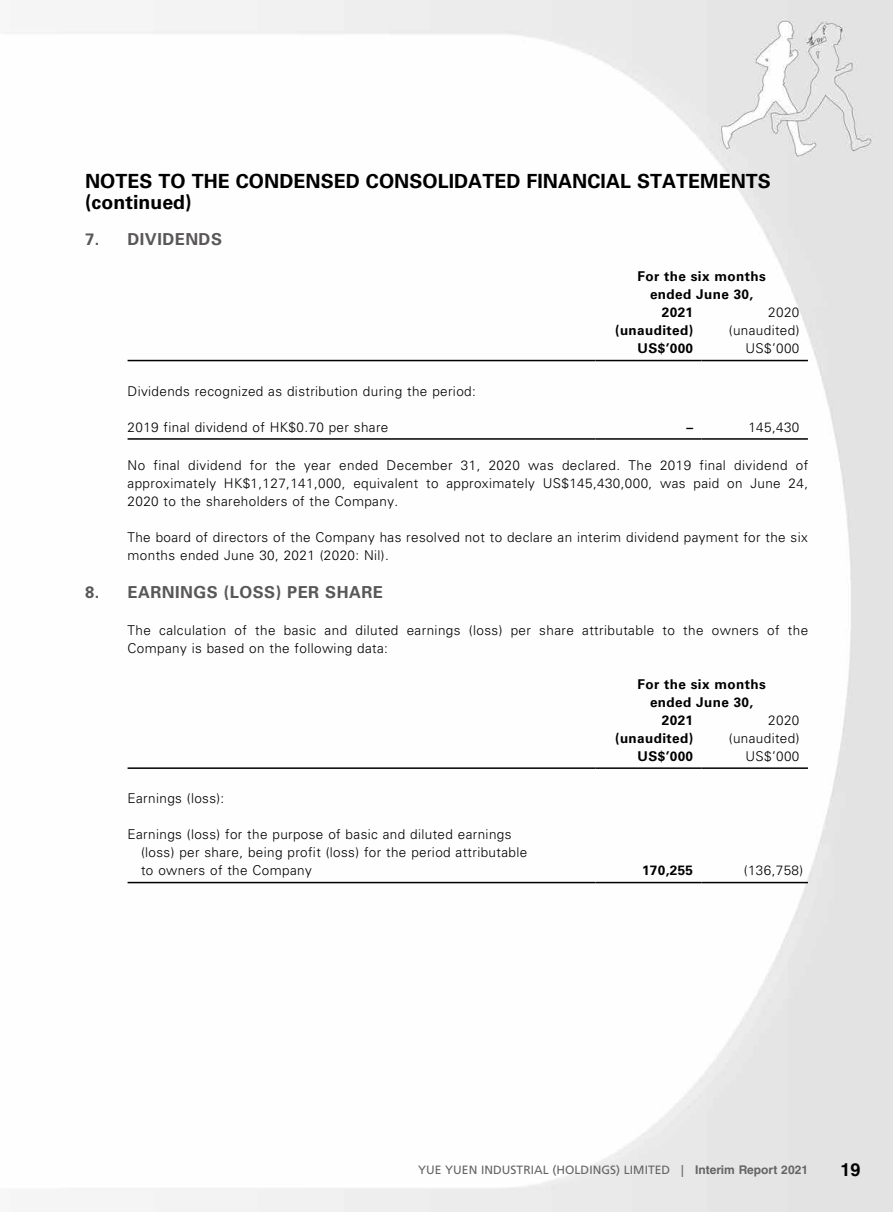
<style>
.page{position:relative;width:893px;height:1212px;background:#fff}
.page>*{position:absolute;margin:0;border:0;box-sizing:border-box;transform-origin:0 0}
.t1{font:700 19.5px/21px "Univers LT Std";letter-spacing:.005em;color:#000}
.t2{font:700 18px "Helvetica LT Std";color:#000}
.t3{font:700 16.5px "Univers LT Std";letter-spacing:.03em;color:#595757}
.t4{font:300 13.5px/18px "Univers LT Std";letter-spacing:.03em;color:#000}
.t5{font:700 13.5px "Univers LT Std";letter-spacing:.03em;color:#000}
.t6{font:12px "Frutiger LT Std";letter-spacing:.005em;color:#656464}
.s1{font-family:"Helvetica LT Std";font-weight:700}
</style>
<div class="page">
<img style="left:3px;top:0;width:890px;height:1212px">
<hr style="left:128px;top:360px;width:467px;height:1px;background:#000">
<hr style="left:595px;top:360px;width:107px;height:1px;background:#000">
<hr style="left:702px;top:360px;width:106px;height:1px;background:#000">
<hr style="left:128px;top:438px;width:467px;height:2px;background:#000">
<hr style="left:595px;top:438px;width:107px;height:2px;background:#000">
<hr style="left:702px;top:438px;width:106px;height:2px;background:#000">
<hr style="left:128px;top:767px;width:467px;height:2px;background:#000">
<hr style="left:595px;top:767px;width:107px;height:2px;background:#000">
<hr style="left:702px;top:767px;width:106px;height:2px;background:#000">
<hr style="left:128px;top:882px;width:467px;height:1px;background:#000">
<hr style="left:595px;top:882px;width:107px;height:1px;background:#000">
<hr style="left:702px;top:882px;width:106px;height:1px;background:#000">
<h1 class="t1" style="left:85px;top:170px;width:687px">NOTES TO THE CONDENSED CONSOLIDATED FINANCIAL STATEMENTS (continued)</h1>
<p class="t3" style="left:85px;top:229px;width:138px">7. DIVIDENDS</p>
<p class="t5" style="left:637px;top:268px;width:130px">For the six months</p>
<p class="t5" style="left:650px;top:286px;width:105px">ended June 30,</p>
<p class="t5" style="left:662px;top:304px;width:33px">2021</p>
<p class="t4" style="left:768px;top:303px;width:33px">2020</p>
<p class="t5" style="left:615px;top:322px;width:80px">(unaudited)</p>
<p class="t4" style="left:729px;top:321px;width:72px">(unaudited)</p>
<p class="t5" style="left:638px;top:340px;width:57px">US$’000</p>
<p class="t4" style="left:745px;top:339px;width:56px">US$’000</p>
<p class="t4" style="left:128px;top:382px;width:350px">Dividends recognized as distribution during the period:</p>
<p class="t4" style="left:128px;top:418px;width:262px">2019 final dividend of HK$0.70 per share</p>
<p class="t5" style="left:686px;top:419px;width:8px">–</p>
<p class="t4" style="left:748px;top:418px;width:53px">145,430</p>
<p class="t4" style="left:128px;top:456px;width:682px;text-align:justify">No final dividend for the year ended December 31, 2020 was declared. The 2019 final dividend of approximately HK$1,127,141,000, equivalent to approximately US$145,430,000, was paid on June 24, 2020 to the shareholders of the Company.</p>
<p class="t4" style="left:128px;top:528px;width:682px">The board of directors of the Company has resolved not to declare an interim dividend payment for the six months ended June 30, 2021 (2020: Nil).</p>
<p class="t3" style="left:85px;top:583px;width:299px">8. EARNINGS (LOSS) PER SHARE</p>
<p class="t4" style="left:128px;top:621px;width:682px">The calculation of the basic and diluted earnings (loss) per share attributable to the owners of the<br>Company is based on the following data:</p>
<p class="t5" style="left:637px;top:676px;width:130px">For the six months</p>
<p class="t5" style="left:650px;top:694px;width:105px">ended June 30,</p>
<p class="t5" style="left:662px;top:712px;width:33px">2021</p>
<p class="t4" style="left:768px;top:711px;width:33px">2020</p>
<p class="t5" style="left:615px;top:730px;width:80px">(unaudited)</p>
<p class="t4" style="left:729px;top:729px;width:72px">(unaudited)</p>
<p class="t5" style="left:638px;top:748px;width:57px">US$’000</p>
<p class="t4" style="left:745px;top:747px;width:56px">US$’000</p>
<p class="t4" style="left:128px;top:789px;width:98px">Earnings (loss):</p>
<p class="t4" style="left:141px;top:825px;width:388px;text-indent:-14px">Earnings (loss) for the purpose of basic and diluted earnings (loss) per share, being profit (loss) for the period attributable to owners of the Company</p>
<p class="t5" style="left:642px;top:862px;width:53px">170,255</p>
<p class="t4" style="left:744px;top:861px;width:61px">(136,758)</p>
<p class="t6" style="left:418px;top:1162px;width:391px">YUE YUEN INDUSTRIAL (HOLDINGS) LIMITED | <span class="s1">Interim Report 2021</span></p>
<h2 class="t2" style="left:840px;top:1158px;width:21px">19</h2>
</div>
